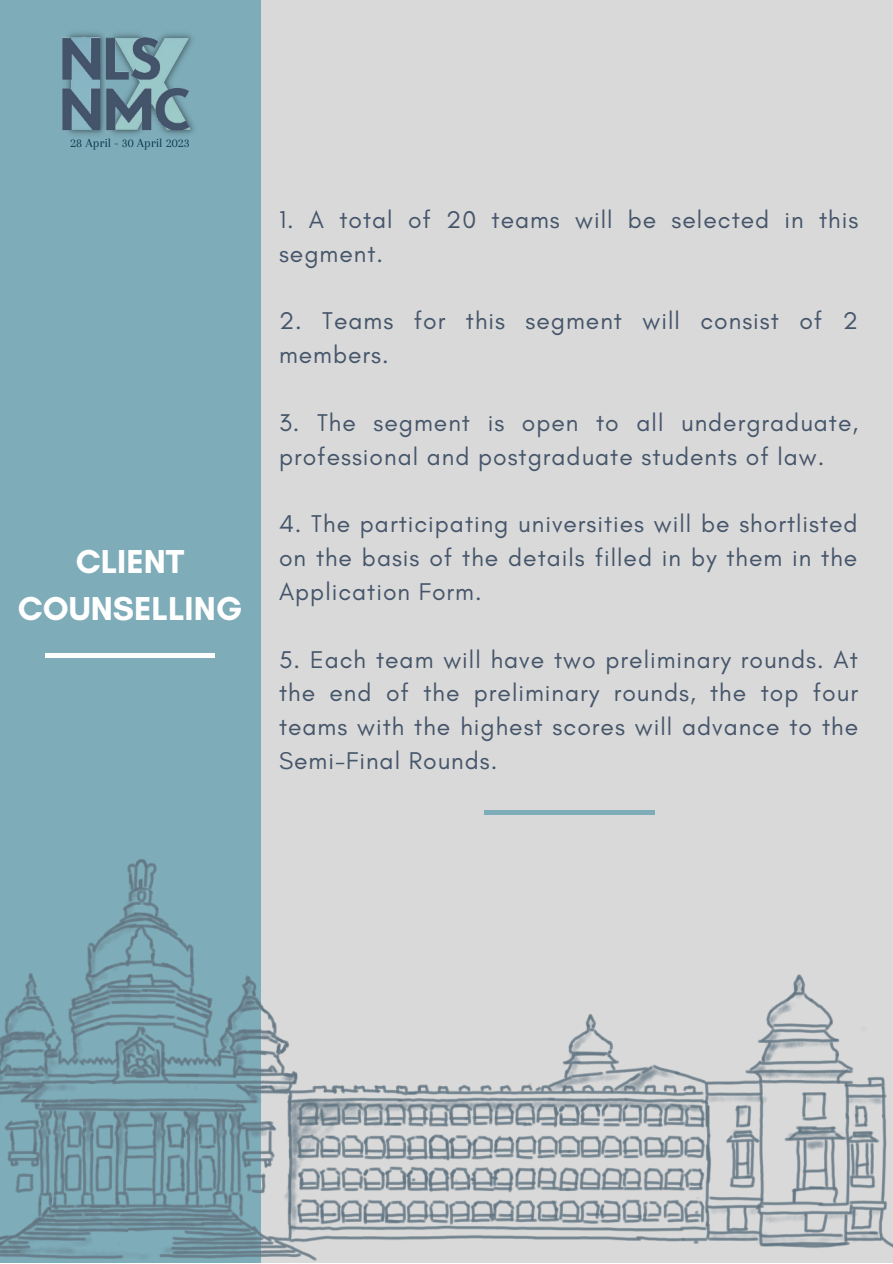
<style>
.page{position:relative;width:893px;height:1264px;background:#fff}
.page>*{position:absolute;margin:0;border:0;box-sizing:border-box;transform-origin:0 0}
.t1{font:700 33.75px/47.2px "Glacial Indifference";color:#fff;text-align:center}
.t2{font:24.6px/33.8px "Glacial Indifference";letter-spacing:.04em;color:#45556a}
.t3{font:12.9px "Arapey";color:#0b344b}
</style>
<div class="page">
<div style="left:0;top:0;width:892px;height:1262px;background:#d9d9d9"></div>
<div style="left:0;top:0;width:260px;height:1262px;background:#7eacb9"></div>
<img style="left:0;top:613px;width:892px;height:649px">
<hr style="left:45px;top:653px;width:170px;height:4px;background:#fff">
<hr style="left:484px;top:810px;width:170px;height:4px;background:#7eacb9">
<img style="left:114px;top:33px;width:80px;height:102px">
<img style="left:104px;top:36px;width:88px;height:47px">
<img style="left:62px;top:85px;width:130px;height:49px">
<img style="left:62px;top:36px;width:41px;height:49px">
<p class="t3" style="left:70px;top:136px;width:121px">28 April - 30 April 2023</p>
<h1 class="t1" style="left:18px;top:537px;width:226px">CLIENT<br>COUNSELLING</h1>
<p class="t2" style="left:279px;top:202px;width:580px">1. A total of 20 teams will be selected in this segment.</p>
<p class="t2" style="left:279px;top:304px;width:580px">2. Teams for this segment will consist of 2 members.</p>
<p class="t2" style="left:279px;top:405px;width:580px">3. The segment is open to all undergraduate, professional and postgraduate students of law.</p>
<p class="t2" style="left:279px;top:507px;width:580px;text-align:justify">4. The participating universities will be shortlisted on the basis of the details filled in by them in the Application Form.</p>
<p class="t2" style="left:279px;top:642px;width:580px;text-align:justify">5. Each team will have two preliminary rounds. At the end of the preliminary rounds, the top four teams with the highest scores will advance to the Semi-Final Rounds.</p>
</div>
